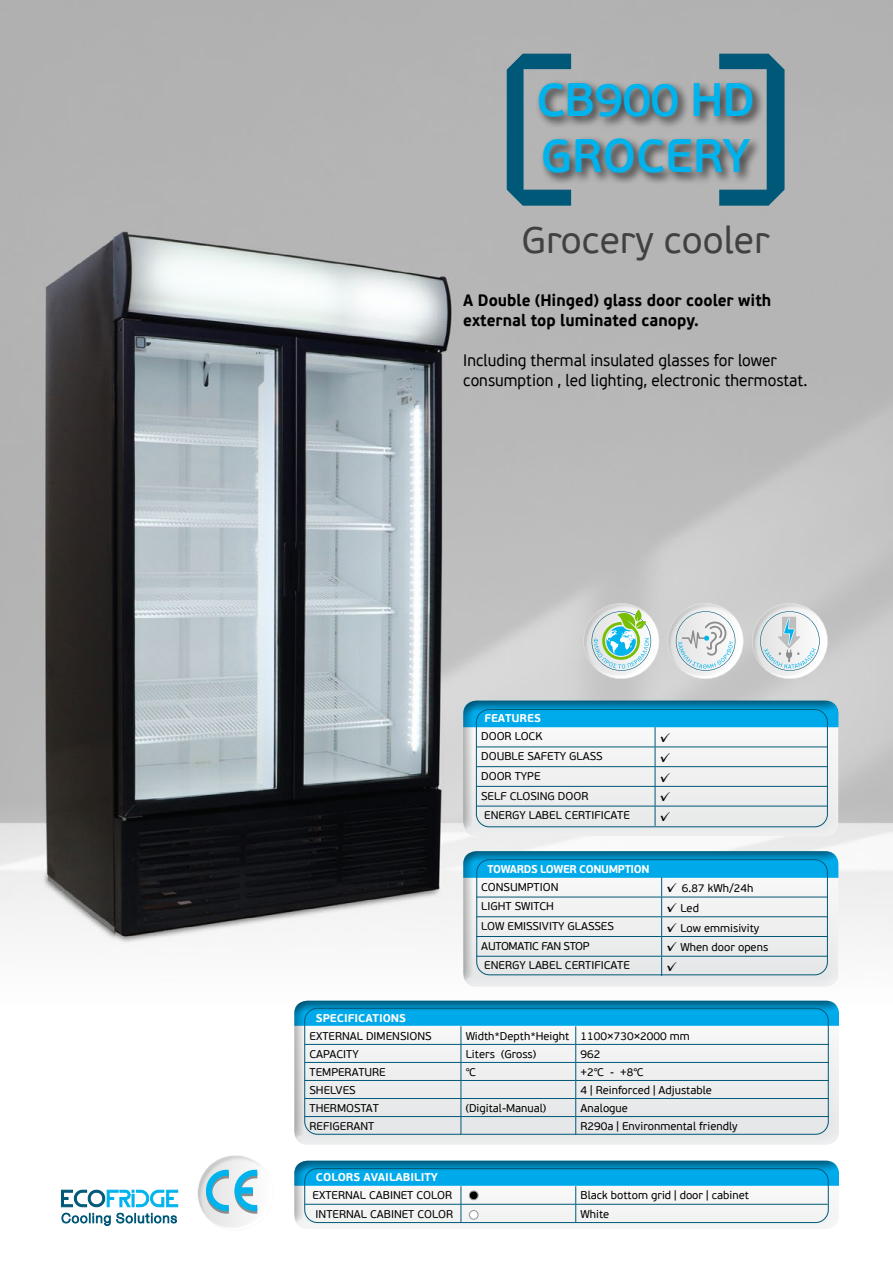
<style>
.page{position:relative;width:893px;height:1263px;background:#fff}
.page>*{position:absolute;margin:0;border:0;box-sizing:border-box;transform-origin:0 0}
.t1{font:600 46.8px/56.1px "PF Beau Sans Pro";letter-spacing:-.02em;color:#00b3ed}
.t2{font:37.5px "PF Beau Sans Pro";color:#414042}
.t3{font:16.5px/19.8px "PF Beau Sans Pro";color:#000;scale:.94 1}
.t4{font:700 16.5px/19.8px "PF Beau Sans Pro";color:#000;scale:.94 1}
.t5{font:13.5px "PF Beau Sans Pro";color:#000}
.t6{font:11.25px "PF Beau Sans Pro";color:#000}
.t7{font:700 11.25px "PF Beau Sans Pro";color:#fff}
.t8{font:700 11.25px "PF Beau Sans Pro";letter-spacing:-.03em;color:#fff}
.t9{font:11.25px "PF Beau Sans Pro";letter-spacing:-.03em;color:#000}
.s1{font-size:13.5px}
</style>
<div class="page">
<img style="left:0;top:0;width:893px;height:1226px">
<div style="left:283px;top:989px;width:562px;height:156px;background:#000;opacity:.75"></div>
<div style="left:289px;top:1161px;width:561px;height:69px;background:#fff"></div>
<div style="left:283px;top:1149px;width:562px;height:80px;background:#000;opacity:.75"></div>
<svg style="left:752px;top:603px;width:76px;height:76px"></svg>
<svg style="left:668px;top:603px;width:75px;height:76px"></svg>
<svg style="left:583px;top:603px;width:76px;height:76px"></svg>
<div style="left:452px;top:840px;width:392px;height:147px;background:#eee"></div>
<svg style="left:463px;top:851px;width:375px;height:125px"></svg>
<hr style="left:476px;top:897px;width:186px;height:1px;background:#005878">
<hr style="left:662px;top:897px;width:166px;height:1px;background:#005878">
<hr style="left:476px;top:916px;width:186px;height:1px;background:#005878">
<hr style="left:662px;top:916px;width:166px;height:1px;background:#005878">
<hr style="left:476px;top:936px;width:186px;height:1px;background:#005878">
<hr style="left:662px;top:936px;width:166px;height:1px;background:#005878">
<hr style="left:476px;top:956px;width:186px;height:1px;background:#005878">
<hr style="left:662px;top:956px;width:166px;height:1px;background:#005878">
<div style="left:452px;top:689px;width:392px;height:147px;background:#000;opacity:.75"></div>
<svg style="left:463px;top:701px;width:375px;height:125px"></svg>
<hr style="left:476px;top:747px;width:179px;height:1px;background:#005878">
<hr style="left:655px;top:747px;width:173px;height:1px;background:#005878">
<hr style="left:476px;top:766px;width:179px;height:1px;background:#005878">
<hr style="left:655px;top:766px;width:173px;height:1px;background:#005878">
<hr style="left:476px;top:786px;width:179px;height:1px;background:#005878">
<hr style="left:655px;top:786px;width:173px;height:1px;background:#005878">
<hr style="left:476px;top:806px;width:179px;height:1px;background:#005878">
<hr style="left:655px;top:806px;width:173px;height:1px;background:#005878">
<svg style="left:197px;top:1155px;width:76px;height:73px"></svg>
<svg style="left:61px;top:1190px;width:117px;height:17px"></svg>
<svg style="left:62px;top:1213px;width:48px;height:12px"></svg>
<svg style="left:117px;top:1213px;width:60px;height:10px"></svg>
<svg style="left:294px;top:1001px;width:545px;height:133px"></svg>
<hr style="left:305px;top:1044px;width:156px;height:1px;background:#005878">
<hr style="left:461px;top:1044px;width:115px;height:1px;background:#005878">
<hr style="left:576px;top:1044px;width:253px;height:1px;background:#005878">
<hr style="left:305px;top:1062px;width:156px;height:1px;background:#005878">
<hr style="left:461px;top:1062px;width:115px;height:1px;background:#005878">
<hr style="left:576px;top:1062px;width:253px;height:1px;background:#005878">
<hr style="left:305px;top:1080px;width:156px;height:1px;background:#005878">
<hr style="left:461px;top:1080px;width:115px;height:1px;background:#005878">
<hr style="left:576px;top:1080px;width:253px;height:1px;background:#005878">
<hr style="left:305px;top:1098px;width:156px;height:1px;background:#005878">
<hr style="left:461px;top:1098px;width:115px;height:1px;background:#005878">
<hr style="left:576px;top:1098px;width:253px;height:1px;background:#005878">
<hr style="left:305px;top:1116px;width:156px;height:1px;background:#005878">
<hr style="left:461px;top:1116px;width:115px;height:1px;background:#005878">
<hr style="left:576px;top:1116px;width:253px;height:1px;background:#005878">
<svg style="left:294px;top:1161px;width:545px;height:61px"></svg>
<hr style="left:305px;top:1204px;width:156px;height:1px;background:#005878">
<hr style="left:461px;top:1204px;width:115px;height:1px;background:#005878">
<hr style="left:576px;top:1204px;width:252px;height:1px;background:#005878">
<div style="left:469px;top:1191px;width:9px;height:9px;background:#000;border-radius:50%"></div>
<div style="left:469px;top:1191px;width:9px;height:9px;border:1px solid #939598;border-radius:50%"></div>
<div style="left:469px;top:1210px;width:9px;height:9px;background:#fff;border-radius:50%"></div>
<div style="left:469px;top:1210px;width:9px;height:9px;border:1px solid #939598;border-radius:50%"></div>
<svg style="left:507px;top:54px;width:64px;height:152px;background:#42798e"></svg>
<svg style="left:719px;top:54px;width:65px;height:152px;background:#286c85"></svg>
<div style="left:535px;top:79px;width:230px;height:106px;background:#000;opacity:.75"></div>
<h1 class="t1" style="left:536px;top:73px;width:220px">CB900 HD<br>GROCERY</h1>
<h2 class="t2" style="left:522px;top:218px;width:250px">Grocery cooler</h2>
<h3 class="t4" style="left:463px;top:291px;width:329px">A Double (Hinged) glass door cooler with external top luminated canopy.</h3>
<h3 class="t3" style="left:463px;top:351px;width:368px">Including thermal insulated glasses for lower consumption , led lighting, electronic thermostat.</h3>
<p class="t7" style="left:484px;top:711px;width:58px">FEATURES</p>
<p class="t6" style="left:481px;top:730px;width:63px">DOOR LOCK</p>
<p class="t5" style="left:660px;top:730px;width:12px">✓</p>
<p class="t6" style="left:481px;top:750px;width:123px">DOUBLE SAFETY GLASS</p>
<p class="t5" style="left:660px;top:749px;width:12px">✓</p>
<p class="t6" style="left:481px;top:769px;width:61px">DOOR TYPE</p>
<p class="t5" style="left:660px;top:769px;width:12px">✓</p>
<p class="t6" style="left:481px;top:789px;width:109px">SELF CLOSING DOOR</p>
<p class="t5" style="left:660px;top:789px;width:12px">✓</p>
<p class="t6" style="left:484px;top:809px;width:147px">ENERGY LABEL CERTIFICATE</p>
<p class="t5" style="left:660px;top:809px;width:12px">✓</p>
<p class="t8" style="left:487px;top:862px;width:164px">TOWARDS LOWER CONUMPTION</p>
<p class="t6" style="left:481px;top:880px;width:79px">CONSUMPTION</p>
<p class="t6" style="left:666px;top:882px;width:89px"><span class="s1">✓</span> 6.87 kWh/24h</p>
<p class="t6" style="left:481px;top:900px;width:74px">LIGHT SWITCH</p>
<p class="t6" style="left:666px;top:902px;width:34px"><span class="s1">✓</span> Led</p>
<p class="t6" style="left:481px;top:920px;width:134px">LOW EMISSIVITY GLASSES</p>
<p class="t6" style="left:666px;top:921px;width:94px"><span class="s1">✓</span> Low emmisivity</p>
<p class="t9" style="left:481px;top:939px;width:110px">AUTOMATIC FAN STOP</p>
<p class="t6" style="left:666px;top:941px;width:103px"><span class="s1">✓</span> When door opens</p>
<p class="t6" style="left:484px;top:959px;width:147px">ENERGY LABEL CERTIFICATE</p>
<p class="t5" style="left:666px;top:959px;width:12px">✓</p>
<p class="t7" style="left:316px;top:1011px;width:92px">SPECIFICATIONS</p>
<p class="t6" style="left:309px;top:1029px;width:124px">EXTERNAL DIMENSIONS</p>
<p class="t6" style="left:466px;top:1029px;width:226px">Width*Depth*Height 1100×730×2000 mm</p>
<p class="t6" style="left:310px;top:1047px;width:51px">CAPACITY</p>
<p class="t6" style="left:466px;top:1047px;width:72px">Liters (Gross)</p>
<p class="t6" style="left:581px;top:1047px;width:21px">962</p>
<p class="t6" style="left:310px;top:1065px;width:78px">TEMPERATURE</p>
<p class="t6" style="left:466px;top:1065px;width:12px">℃</p>
<p class="t6" style="left:581px;top:1065px;width:64px">+2℃ - +8℃</p>
<p class="t6" style="left:310px;top:1083px;width:48px">SHELVES</p>
<p class="t6" style="left:581px;top:1083px;width:133px">4 | Reinforced | Adjustable</p>
<p class="t6" style="left:310px;top:1101px;width:71px">THERMOSTAT</p>
<p class="t6" style="left:466px;top:1101px;width:82px">(Digital-Manual)</p>
<p class="t6" style="left:581px;top:1101px;width:49px">Analogue</p>
<p class="t6" style="left:310px;top:1119px;width:66px">REFIGERANT</p>
<p class="t6" style="left:581px;top:1119px;width:159px">R290a | Environmental friendly</p>
<p class="t7" style="left:316px;top:1170px;width:123px">COLORS AVAILABILITY</p>
<p class="t6" style="left:313px;top:1189px;width:141px">EXTERNAL CABINET COLOR</p>
<p class="t6" style="left:581px;top:1189px;width:170px">Black bottom grid | door | cabinet</p>
<p class="t6" style="left:316px;top:1207px;width:139px">INTERNAL CABINET COLOR</p>
<p class="t6" style="left:581px;top:1207px;width:30px">White</p>
</div>
